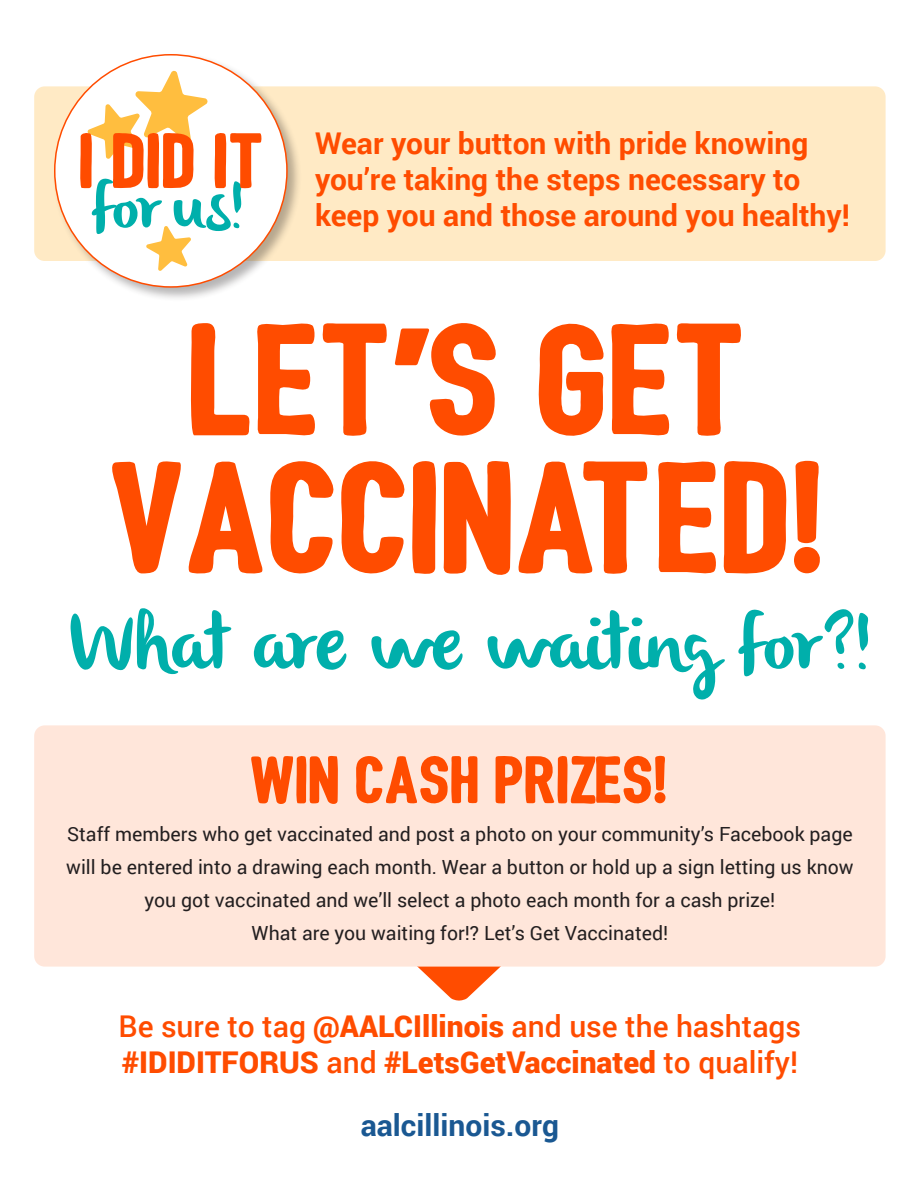
<style>
.page{position:relative;width:918px;height:1188px;background:#fff}
.page>*{position:absolute;margin:0;border:0;box-sizing:border-box;transform-origin:0 0}
.t1{font:153px/138px "Bushcraft one";color:#ff4c00;text-align:center}
.t2{font:79.5px "olivier";letter-spacing:-.005em;color:#00afab}
.t3{font:64.5px "Bushcraft one";color:#ff4c00}
.t4{font:700 30px/36px "Roboto";color:#ff4c00}
.t5{font:900 30px "Roboto";color:#ff4c00}
.t6{font:500 30px "Roboto";color:#ff4c00}
.t7{font:700 30px "Roboto";color:#1a5892}
.t8{font:19.5px/33px "Roboto";color:#231f20;text-align:center}
.s1{font-family:"Barlow Condensed";font-weight:900}
.s2{font-weight:900}
.s3{font-weight:500}
</style>
<div class="page">
<svg style="left:418px;top:967px;width:82px;height:34px"></svg>
<div style="left:34px;top:86px;width:852px;height:175px;background:#ffeac5;border-radius:10px"></div>
<div style="left:34px;top:725px;width:852px;height:242px;background:#ffe6da;border-radius:10px"></div>
<div style="left:52px;top:52px;width:250px;height:250px;background:#231f20;opacity:.33"></div>
<div style="left:55px;top:55px;width:232px;height:232px;background:#fff;border-radius:50%"></div>
<svg style="left:80px;top:71px;width:181px;height:200px"></svg>
<p class="t4" style="left:315px;top:124px;width:536px">Wear your button with pride knowing you’re taking the steps necessary to keep you and those around you healthy!</p>
<p class="t1" style="left:112px;top:317px;width:717px">LET<span class="s1">’</span>S GET<br>VACCINATED!</p>
<p class="t2" style="left:66px;top:598px;width:808px">What are we waiting for?!</p>
<p class="t3" style="left:251px;top:753px;width:419px">WIN CASH PRIZES!</p>
<p class="t8" style="left:66px;top:817px;width:789px">Staff members who get vaccinated and post a photo on your community’s Facebook page will be entered into a drawing each month. Wear a button or hold up a sign letting us know you got vaccinated and we’ll select a photo each month for a cash prize!<br>What are you waiting for!? Let’s Get Vaccinated!</p>
<p class="t6" style="left:118px;top:1005px;width:684px">Be sure to tag <span class="s2">@AALCIllinois</span> and use the hashtags</p>
<p class="t5" style="left:122px;top:1041px;width:678px">#IDIDITFORUS <span class="s3">and</span> #LetsGetVaccinated <span class="s3">to qualify!</span></p>
<p class="t7" style="left:361px;top:1104px;width:200px">aalcillinois.org</p>
</div>
